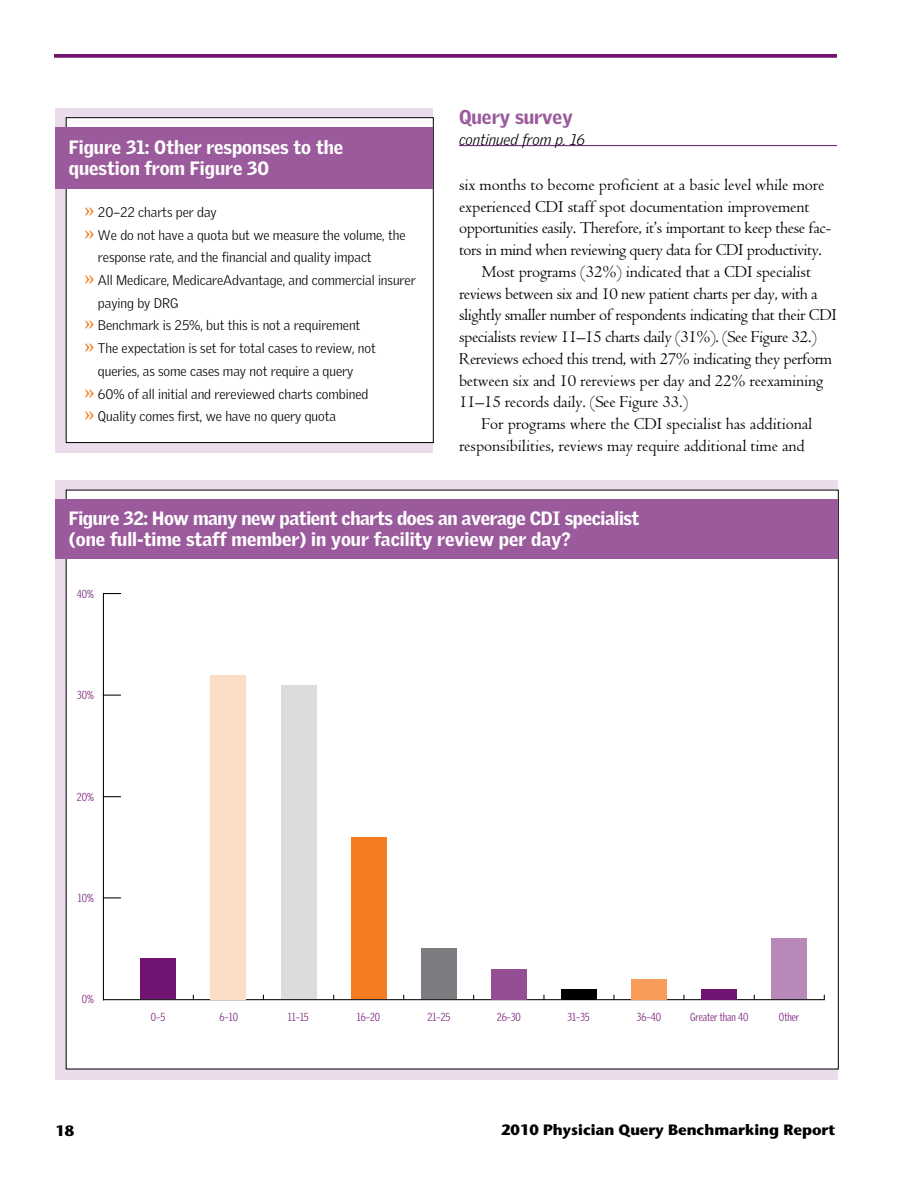
<style>
.page{position:relative;width:918px;height:1188px;background:#fff}
.page>*{position:absolute;margin:0;border:0;box-sizing:border-box;transform-origin:0 0}
.t1{font:900 19.5px "Griffith Gothic";letter-spacing:-.005em;color:#9b5a9c}
.t2{font:900 18.75px/21px "Griffith Gothic";letter-spacing:-.02em;color:#fff}
.t3{font:900 18.75px/21px "Griffith Gothic";color:#fff}
.t4{font:17.25px "Centaur MT Std";letter-spacing:-.01em;color:#000}
.t5{font:700 15px "Stone Sans Std";color:#000}
.t6{font:italic 300 15px "Griffith Gothic";color:#000}
.t7{font:300 13.5px "Griffith Gothic";letter-spacing:-.005em;color:#000}
.t8{font:300 11.25px "Griffith Gothic Cond";letter-spacing:-.005em;color:#711471}
.s1{font-weight:400;font-size:21px;color:#f47b20}
</style>
<div class="page">
<svg style="left:54px;top:54px;width:783px;height:4px;background:#792279"></svg>
<div style="left:56px;top:108px;width:378px;height:344px;background:#eadcea"></div>
<div style="left:66px;top:118px;width:367px;height:325px;background:#fff"></div>
<div style="left:66px;top:117px;width:368px;height:326px;border:1px solid #000"></div>
<div style="left:56px;top:127px;width:378px;height:61px;background:#9b5a9c"></div>
<div style="left:56px;top:481px;width:782px;height:599px;background:#eadcea"></div>
<div style="left:66px;top:490px;width:772px;height:579px;background:#fff"></div>
<div style="left:56px;top:499px;width:782px;height:60px;background:#9b5a9c"></div>
<hr style="left:103px;top:999px;width:722px;height:1px;background:#000">
<div style="left:140px;top:959px;width:36px;height:40px;background:#711471"></div>
<div style="left:210px;top:675px;width:36px;height:324px;background:#fcdec7"></div>
<div style="left:281px;top:685px;width:36px;height:314px;background:#dbdcdd"></div>
<div style="left:351px;top:837px;width:36px;height:162px;background:#f47b20"></div>
<div style="left:421px;top:949px;width:36px;height:50px;background:#7c7d80"></div>
<div style="left:491px;top:969px;width:36px;height:30px;background:#944e94"></div>
<div style="left:561px;top:989px;width:36px;height:10px;background:#000"></div>
<div style="left:631px;top:979px;width:36px;height:20px;background:#f79c58"></div>
<div style="left:701px;top:989px;width:36px;height:10px;background:#711471"></div>
<div style="left:771px;top:938px;width:36px;height:61px;background:#b889b8"></div>
<hr style="left:103px;top:593px;width:1px;height:407px;background:#000">
<svg style="left:104px;top:593px;width:17px;height:1px"></svg>
<svg style="left:104px;top:695px;width:17px;height:1px"></svg>
<svg style="left:104px;top:796px;width:17px;height:1px"></svg>
<svg style="left:104px;top:897px;width:17px;height:1px"></svg>
<hr style="left:459px;top:145px;width:378px;height:1px;background:#711471">
<p class="t3" style="left:69px;top:136px;width:276px">Figure 31: Other responses to the question from Figure 30</p>
<p class="t7" style="left:84px;top:204px;width:134px"><span class="s1">»</span> 20–22 charts per day</p>
<p class="t7" style="left:84px;top:227px;width:323px"><span class="s1">»</span> We do not have a quota but we measure the volume, the</p>
<p class="t7" style="left:98px;top:250px;width:275px">response rate, and the financial and quality impact</p>
<p class="t7" style="left:84px;top:272px;width:333px"><span class="s1">»</span> All Medicare, MedicareAdvantage, and commercial insurer</p>
<p class="t7" style="left:98px;top:295px;width:82px">paying by DRG</p>
<p class="t7" style="left:84px;top:318px;width:277px"><span class="s1">»</span> Benchmark is 25%, but this is not a requirement</p>
<p class="t7" style="left:84px;top:340px;width:293px"><span class="s1">»</span> The expectation is set for total cases to review, not</p>
<p class="t7" style="left:98px;top:363px;width:257px">queries, as some cases may not require a query</p>
<p class="t7" style="left:84px;top:386px;width:286px"><span class="s1">»</span> 60% of all initial and rereviewed charts combined</p>
<p class="t7" style="left:84px;top:408px;width:253px"><span class="s1">»</span> Quality comes first, we have no query quota</p>
<p class="t1" style="left:459px;top:105px;width:115px">Query survey</p>
<p class="t6" style="left:459px;top:131px;width:127px">continued from p. 16</p>
<p class="t4" style="left:459px;top:175px;width:367px">six months to become proficient at a basic level while more</p>
<p class="t4" style="left:459px;top:197px;width:352px">experienced CDI staff spot documentation improvement</p>
<p class="t4" style="left:459px;top:219px;width:374px">opportunities easily. Therefore, it’s important to keep these fac-</p>
<p class="t4" style="left:459px;top:240px;width:364px">tors in mind when reviewing query data for CDI productivity.</p>
<p class="t4" style="left:481px;top:262px;width:331px">Most programs (32%) indicated that a CDI specialist</p>
<p class="t4" style="left:459px;top:284px;width:360px">reviews between six and 10 new patient charts per day, with a</p>
<p class="t4" style="left:459px;top:306px;width:379px">slightly smaller number of respondents indicating that their CDI</p>
<p class="t4" style="left:459px;top:327px;width:359px">specialists review 11–15 charts daily (31%). (See Figure 32.)</p>
<p class="t4" style="left:459px;top:349px;width:374px">Rereviews echoed this trend, with 27% indicating they perform</p>
<p class="t4" style="left:459px;top:371px;width:366px">between six and 10 rereviews per day and 22% reexamining</p>
<p class="t4" style="left:459px;top:393px;width:231px">11–15 records daily. (See Figure 33.)</p>
<p class="t4" style="left:481px;top:414px;width:332px">For programs where the CDI specialist has additional</p>
<p class="t4" style="left:459px;top:436px;width:347px">responsibilities, reviews may require additional time and</p>
<p class="t2" style="left:69px;top:507px;width:572px">Figure 32: How many new patient charts does an average CDI specialist (one full-time staff member) in your facility review per day?</p>
<p class="t8" style="left:77px;top:588px;width:19px">40%</p>
<p class="t8" style="left:77px;top:689px;width:18px">30%</p>
<p class="t8" style="left:77px;top:791px;width:18px">20%</p>
<p class="t8" style="left:78px;top:892px;width:17px">10%</p>
<p class="t8" style="left:82px;top:993px;width:14px">0%</p>
<p class="t8" style="left:151px;top:1011px;width:16px">0–5</p>
<p class="t8" style="left:219px;top:1011px;width:20px">6–10</p>
<p class="t8" style="left:288px;top:1011px;width:22px">11–15</p>
<p class="t8" style="left:357px;top:1011px;width:25px">16–20</p>
<p class="t8" style="left:428px;top:1011px;width:24px">21–25</p>
<p class="t8" style="left:497px;top:1011px;width:26px">26–30</p>
<p class="t8" style="left:568px;top:1011px;width:24px">31–35</p>
<p class="t8" style="left:637px;top:1011px;width:26px">36–40</p>
<p class="t8" style="left:690px;top:1011px;width:60px">Greater than 40</p>
<p class="t8" style="left:779px;top:1011px;width:22px">Other</p>
<p class="t5" style="left:56px;top:1122px;width:20px">18</p>
<p class="t5" style="left:501px;top:1120px;width:336px">2010 Physician Query Benchmarking Report</p>
</div>
